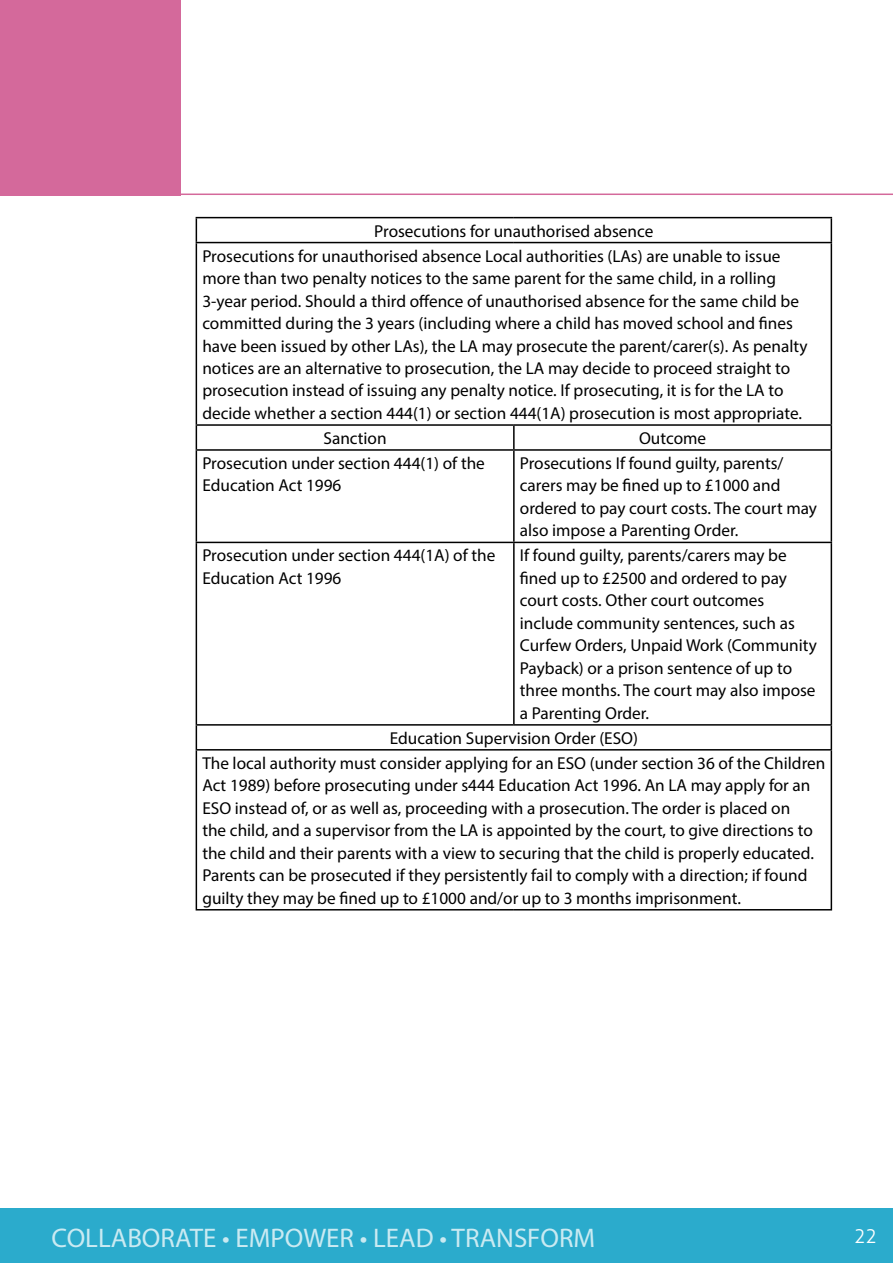
<style>
.page{position:relative;width:893px;height:1263px;background:#fff}
.page>*{position:absolute;margin:0;border:0;box-sizing:border-box;transform-origin:0 0}
.t1{font:27px "Myriad Pro";color:#caeaf2}
.t2{font:300 19.5px "Aller";color:#fff}
.t3{font:17.25px/22.5px "Myriad Pro";color:#000}
</style>
<div class="page">
<div style="left:0;top:1208px;width:893px;height:55px;background:#2babcc"></div>
<hr style="left:181px;top:194px;width:712px;height:1px;background:#d4699b">
<div style="left:0;top:0;width:180px;height:196px;background:#d4699b"></div>
<hr style="left:196px;top:217px;width:318px;height:1px;background:#000">
<svg style="left:196px;top:218px;width:1px;height:24px"></svg>
<hr style="left:514px;top:217px;width:318px;height:1px;background:#000">
<svg style="left:831px;top:218px;width:1px;height:24px"></svg>
<hr style="left:196px;top:242px;width:318px;height:1px;background:#000">
<hr style="left:196px;top:243px;width:1px;height:181px;background:#000">
<hr style="left:514px;top:242px;width:318px;height:1px;background:#000">
<hr style="left:831px;top:243px;width:1px;height:181px;background:#000">
<hr style="left:196px;top:424px;width:318px;height:2px;background:#000">
<svg style="left:196px;top:426px;width:1px;height:23px"></svg>
<hr style="left:514px;top:424px;width:318px;height:2px;background:#000">
<hr style="left:513px;top:426px;width:2px;height:23px;background:#000">
<svg style="left:831px;top:426px;width:1px;height:23px"></svg>
<hr style="left:196px;top:449px;width:318px;height:2px;background:#000">
<hr style="left:196px;top:451px;width:1px;height:91px;background:#000">
<hr style="left:514px;top:449px;width:318px;height:2px;background:#000">
<hr style="left:513px;top:451px;width:2px;height:91px;background:#000">
<hr style="left:831px;top:451px;width:1px;height:91px;background:#000">
<hr style="left:196px;top:542px;width:318px;height:1px;background:#000">
<hr style="left:196px;top:543px;width:1px;height:181px;background:#000">
<hr style="left:514px;top:542px;width:318px;height:1px;background:#000">
<hr style="left:513px;top:543px;width:2px;height:181px;background:#000">
<hr style="left:831px;top:543px;width:1px;height:181px;background:#000">
<hr style="left:196px;top:724px;width:318px;height:2px;background:#000">
<svg style="left:196px;top:726px;width:1px;height:23px"></svg>
<hr style="left:514px;top:724px;width:318px;height:2px;background:#000">
<svg style="left:831px;top:726px;width:1px;height:23px"></svg>
<hr style="left:196px;top:749px;width:318px;height:1px;background:#000">
<hr style="left:196px;top:750px;width:1px;height:159px;background:#000">
<hr style="left:514px;top:749px;width:318px;height:1px;background:#000">
<hr style="left:831px;top:750px;width:1px;height:159px;background:#000">
<hr style="left:196px;top:909px;width:318px;height:1px;background:#000">
<hr style="left:514px;top:909px;width:318px;height:1px;background:#000">
<p class="t3" style="left:202px;top:218px;width:580px;line-height:24.9px;text-indent:172px">Prosecutions for unauthorised absence<br>Prosecutions for unauthorised absence Local authorities (LAs) are unable to issue</p>
<p class="t3" style="left:202px;top:267px;width:607px">more than two penalty notices to the same parent for the same child, in a rolling 3-year period. Should a third offence of unauthorised absence for the same child be committed during the 3 years (including where a child has moved school and fines have been issued by other LAs), the LA may prosecute the parent/carer(s). As penalty notices are an alternative to prosecution, the LA may decide to proceed straight to prosecution instead of issuing any penalty notice. If prosecuting, it is for the LA to decide whether a section 444(1) or section 444(1A) prosecution is most appropriate.</p>
<p class="t3" style="left:323px;top:427px;width:65px">Sanction</p>
<p class="t3" style="left:639px;top:427px;width:69px">Outcome</p>
<p class="t3" style="left:202px;top:452px;width:284px">Prosecution under section 444(1) of the<br>Education Act 1996</p>
<p class="t3" style="left:520px;top:452px;width:299px">Prosecutions If found guilty, parents/ carers may be fined up to £1000 and ordered to pay court costs. The court may also impose a Parenting Order.</p>
<p class="t3" style="left:202px;top:544px;width:294px">Prosecution under section 444(1A) of the<br>Education Act 1996</p>
<p class="t3" style="left:520px;top:544px;width:298px">If found guilty, parents/carers may be fined up to £2500 and ordered to pay court costs. Other court outcomes include community sentences, such as Curfew Orders, Unpaid Work (Community Payback) or a prison sentence of up to three months. The court may also impose a Parenting Order.</p>
<p class="t3" style="left:202px;top:725px;width:624px;line-height:24.9px;text-align:center">Education Supervision Order (ESO)<br>The local authority must consider applying for an ESO (under section 36 of the Children</p>
<p class="t3" style="left:202px;top:774px;width:613px">Act 1989) before prosecuting under s444 Education Act 1996. An LA may apply for an ESO instead of, or as well as, proceeding with a prosecution. The order is placed on the child, and a supervisor from the LA is appointed by the court, to give directions to the child and their parents with a view to securing that the child is properly educated.<br>Parents can be prosecuted if they persistently fail to comply with a direction; if found guilty they may be fined up to £1000 and/or up to 3 months imprisonment.</p>
<h1 class="t1" style="left:52px;top:1221px;width:545px">COLLABORATE • EMPOWER • LEAD • TRANSFORM</h1>
<p class="t2" style="left:854px;top:1223px;width:25px">22</p>
</div>
